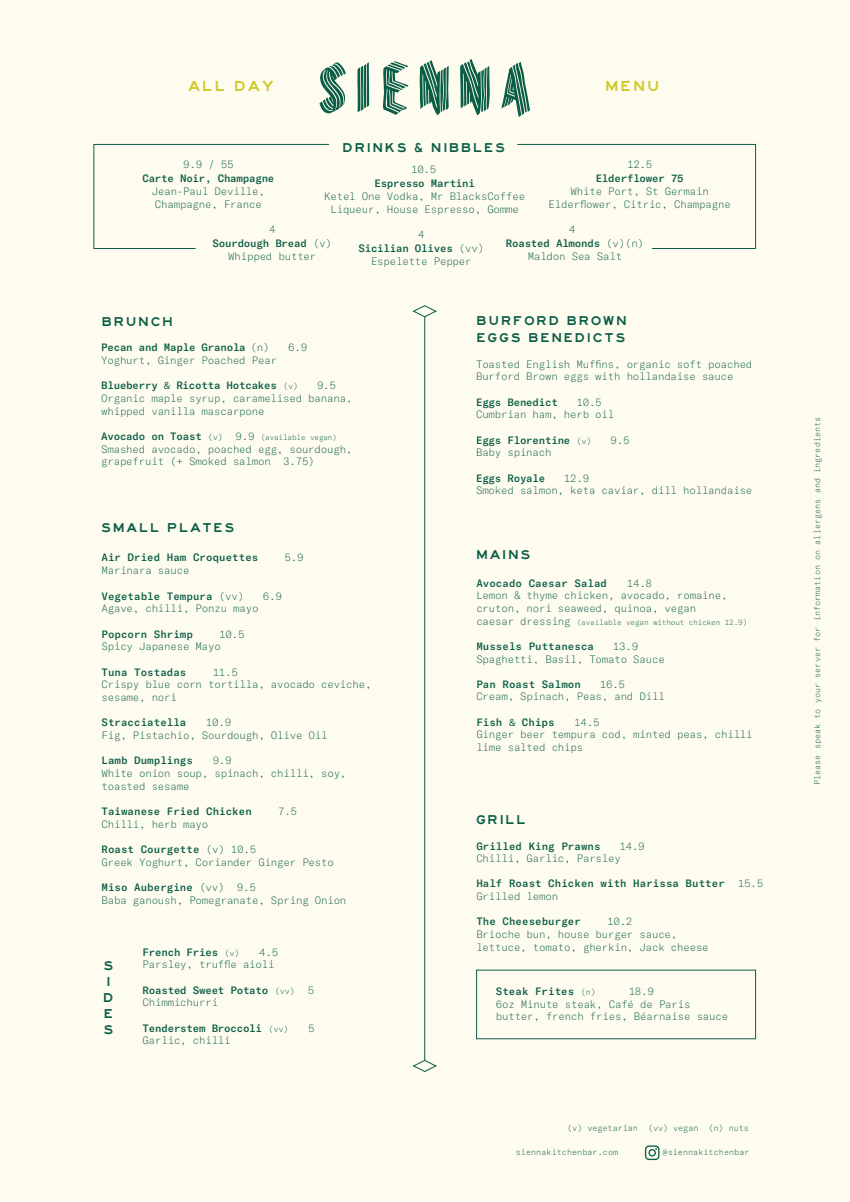
<style>
.page{position:relative;width:850px;height:1202px;background:#fff}
.page>*{position:absolute;margin:0;border:0;box-sizing:border-box;transform-origin:0 0}
.t1{font:15px "Highway Gothic Expanded";letter-spacing:.13em;color:#cec828}
.t2{font:13.25px/16px "Highway Gothic Expanded";letter-spacing:.13em;color:#0a5e45}
.t3{font:100 10.5px/12.6px "GT America Monov 1";letter-spacing:-.025em;color:#0a5e45}
.t4{font:500 10.5px "GT America Mono";color:#0a5e45}
.t5{font:500 10.5px "GT America Mono";letter-spacing:-.025em;color:#0a5e45}
.t6{font:100 8.5px "GT America Monov 1";letter-spacing:-.025em;color:#0a5e45}
.t7{font:100 8.25px "GT America Monov 1";color:#0a5e45}
.t8{font:100 7.5px "GT America Monov 1";letter-spacing:-.025em;color:#0a5e45}
.s1{font-family:"GT America Monov 1";font-weight:100}
.s2{font-family:"Myriad Pro";font-weight:400}
.s3{font-family:"GT America Monov 1";font-weight:100;font-size:8.5px}
.s4{font-family:"GT America Mono";font-weight:500;font-size:10.5px}
.s5{font-size:8.5px}
.s6{font-size:10.5px}
</style>
<div class="page">
<div style="left:0;top:0;width:849px;height:1201px;background:#fefbef"></div>
<svg style="left:501px;top:62px;width:29px;height:55px"></svg>
<svg style="left:419px;top:60px;width:29px;height:55px"></svg>
<svg style="left:357px;top:62px;width:12px;height:50px"></svg>
<svg style="left:460px;top:59px;width:29px;height:56px"></svg>
<svg style="left:319px;top:62px;width:26px;height:51px"></svg>
<svg style="left:383px;top:61px;width:25px;height:54px"></svg>
<svg style="left:644px;top:1145px;width:15px;height:14px"></svg>
<hr style="left:424px;top:317px;width:1px;height:743px;background:#0a5e45">
<svg style="left:412px;top:305px;width:25px;height:12px"></svg>
<svg style="left:412px;top:1059px;width:25px;height:12px"></svg>
<svg style="left:93px;top:144px;width:236px;height:105px"></svg>
<svg style="left:517px;top:144px;width:239px;height:105px"></svg>
<h1 class="t1" style="left:188px;top:78px;width:87px">ALL DAY</h1>
<h1 class="t1" style="left:605px;top:78px;width:56px">MENU</h1>
<p class="t3" style="left:183px;top:159px;width:52px">9.9 / 55</p>
<p class="t5" style="left:142px;top:172px;width:133px">Carte Noir, Champagne</p>
<p class="t3" style="left:152px;top:185px;width:115px">Jean-Paul Deville,<br>Champagne, France</p>
<p class="t2" style="left:342px;top:140px;width:164px">DRINKS &amp; NIBBLES</p>
<p class="t3" style="left:411px;top:164px;width:27px">10.5</p>
<p class="t5" style="left:374px;top:177px;width:102px">Espresso Martini</p>
<p class="t3" style="left:324px;top:190px;width:202px;text-align:center">Ketel One Vodka, Mr BlacksCoffee<br>Liqueur, House Espresso, Gomme</p>
<p class="t3" style="left:627px;top:159px;width:27px">12.5</p>
<p class="t5" style="left:595px;top:172px;width:90px">Elderflower 75</p>
<p class="t3" style="left:548px;top:185px;width:184px;text-align:center">White Port, St Germain<br>Elderflower, Citric, Champagne</p>
<p class="t3" style="left:269px;top:223px;width:8px">4</p>
<p class="t5" style="left:212px;top:236px;width:121px">Sourdough Bread <span class="s1">(v)</span></p>
<p class="t3" style="left:228px;top:250px;width:90px">Whipped butter</p>
<p class="t3" style="left:418px;top:228px;width:8px">4</p>
<p class="t5" style="left:358px;top:241px;width:127px">Sicilian Olives <span class="s1">(vv)</span></p>
<p class="t3" style="left:371px;top:255px;width:102px">Espelette Pepper</p>
<p class="t3" style="left:569px;top:223px;width:8px">4</p>
<p class="t5" style="left:505px;top:236px;width:140px">Roasted Almonds <span class="s1">(v)(n)</span></p>
<p class="t3" style="left:527px;top:250px;width:96px">Maldon Sea Salt</p>
<p class="t2" style="left:102px;top:313px;width:73px">BRUNCH</p>
<p class="t5" style="left:101px;top:341px;width:170px">Pecan and Maple Granola <span class="s1">(n)</span></p>
<p class="t3" style="left:288px;top:341px;width:21px">6.9</p>
<p class="t3" style="left:101px;top:354px;width:177px">Yoghurt, Ginger Poached Pear</p>
<p class="t5" style="left:101px;top:379px;width:199px">Blueberry <span class="s2">&amp;</span> Ricotta Hotcakes <span class="s3">(v)</span></p>
<p class="t3" style="left:101px;top:379px;width:253px;text-indent:216px">9.5<br>Organic maple syrup, caramelised banana, whipped vanilla mascarpone</p>
<p class="t8" style="left:101px;top:433px;width:237px"><span class="s4">Avocado on Toast</span> <span class="s5">(v)</span> <span class="s6">9.9</span> (available vegan)</p>
<p class="t3" style="left:101px;top:443px;width:253px">Smashed avocado, poached egg, sourdough, grapefruit (+ Smoked salmon 3.75)</p>
<p class="t2" style="left:101px;top:519px;width:135px">SMALL PLATES</p>
<p class="t2" style="left:476px;top:312px;width:152px;line-height:17.5px">BURFORD BROWN<br>EGGS BENEDICTS</p>
<p class="t3" style="left:476px;top:358px;width:278px">Toasted English Muffins, organic soft poached<br>Burford Brown eggs with hollandaise sauce</p>
<p class="t5" style="left:476px;top:395px;width:83px">Eggs Benedict</p>
<p class="t3" style="left:476px;top:396px;width:140px;text-indent:100px">10.5<br>Cumbrian ham, herb oil</p>
<p class="t5" style="left:476px;top:433px;width:117px">Eggs Florentine <span class="s3">(v)</span></p>
<p class="t3" style="left:610px;top:434px;width:21px">9.5</p>
<p class="t3" style="left:476px;top:446px;width:77px">Baby spinach</p>
<p class="t5" style="left:476px;top:471px;width:71px">Eggs Royale</p>
<p class="t3" style="left:476px;top:472px;width:278px;text-indent:88px">12.9<br>Smoked salmon, keta caviar, dill hollandaise</p>
<p class="t4" style="left:101px;top:550px;width:158px">Air Dried Ham Croquettes</p>
<p class="t3" style="left:284px;top:551px;width:21px">5.9</p>
<p class="t3" style="left:101px;top:564px;width:90px">Marinara sauce</p>
<p class="t4" style="left:101px;top:589px;width:144px">Vegetable Tempura <span class="s1">(vv)</span></p>
<p class="t3" style="left:263px;top:590px;width:21px">6.9</p>
<p class="t3" style="left:101px;top:602px;width:159px">Agave, chilli, Ponzu mayo</p>
<p class="t4" style="left:101px;top:627px;width:93px">Popcorn Shrimp</p>
<p class="t3" style="left:101px;top:628px;width:144px;text-indent:118px">10.5<br>Spicy Japanese Mayo</p>
<p class="t4" style="left:101px;top:665px;width:86px">Tuna Tostadas</p>
<p class="t3" style="left:101px;top:665px;width:271px;text-indent:111px">11.5<br>Crispy blue corn tortilla, avocado ceviche, sesame, nori</p>
<p class="t4" style="left:101px;top:715px;width:86px">Stracciatella</p>
<p class="t3" style="left:101px;top:716px;width:228px;text-indent:104px">10.9<br>Fig, Pistachio, Sourdough, Olive Oil</p>
<p class="t4" style="left:101px;top:753px;width:93px">Lamb Dumplings</p>
<p class="t3" style="left:101px;top:754px;width:246px;text-indent:111px">9.9<br>White onion soup, spinach, chilli, soy, toasted sesame</p>
<p class="t4" style="left:101px;top:804px;width:152px">Taiwanese Fried Chicken</p>
<p class="t3" style="left:278px;top:805px;width:21px">7.5</p>
<p class="t3" style="left:101px;top:817px;width:108px">Chilli, herb mayo</p>
<p class="t4" style="left:101px;top:842px;width:156px">Roast Courgette <span class="s1">(v) 10.5</span></p>
<p class="t3" style="left:101px;top:855px;width:234px">Greek Yoghurt, Coriander Ginger Pesto</p>
<p class="t4" style="left:101px;top:880px;width:156px">Miso Aubergine <span class="s1">(vv) 9.5</span></p>
<p class="t3" style="left:101px;top:893px;width:246px">Baba ganoush, Pomegranate, Spring Onion</p>
<p class="t2" style="left:103px;top:957px;width:12px">S<br>I<br>D<br>E<br>S</p>
<p class="t5" style="left:143px;top:944px;width:99px">French Fries <span class="s3">(v)</span></p>
<p class="t3" style="left:143px;top:945px;width:137px;text-indent:117px">4.5<br>Parsley, truffle aioli</p>
<p class="t5" style="left:143px;top:982px;width:173px">Roasted Sweet Potato <span class="s3">(vv)</span> <span class="s1">5</span></p>
<p class="t3" style="left:143px;top:996px;width:77px">Chimmichurri</p>
<p class="t5" style="left:143px;top:1020px;width:148px">Tenderstem Broccoli <span class="s3">(vv)</span></p>
<p class="t3" style="left:308px;top:1021px;width:8px">5</p>
<p class="t3" style="left:143px;top:1034px;width:90px">Garlic, chilli</p>
<p class="t2" style="left:476px;top:546px;width:56px">MAINS</p>
<p class="t4" style="left:476px;top:576px;width:132px">Avocado Caesar Salad</p>
<p class="t3" style="left:476px;top:576px;width:253px;text-indent:150px">14.8<br>Lemon &amp; thyme chicken, avocado, romaine, cruton, nori seaweed, quinoa, vegan</p>
<p class="t8" style="left:476px;top:617px;width:272px"><span class="s6">caesar dressing</span> (available vegan without chicken 12.9)</p>
<p class="t4" style="left:476px;top:639px;width:119px">Mussels Puttanesca</p>
<p class="t3" style="left:476px;top:640px;width:190px;text-indent:136px">13.9<br>Spaghetti, Basil, Tomato Sauce</p>
<p class="t4" style="left:476px;top:677px;width:106px">Pan Roast Salmon</p>
<p class="t3" style="left:476px;top:678px;width:190px;text-indent:123px">16.5<br>Cream, Spinach, Peas, and Dill</p>
<p class="t4" style="left:476px;top:715px;width:80px">Fish <span class="s2">&amp;</span> Chips</p>
<p class="t3" style="left:476px;top:716px;width:278px;text-indent:98px">14.5<br>Ginger beer tempura cod, minted peas, chilli lime salted chips</p>
<p class="t2" style="left:476px;top:811px;width:51px">GRILL</p>
<p class="t4" style="left:476px;top:838px;width:126px">Grilled King Prawns</p>
<p class="t3" style="left:476px;top:839px;width:170px;text-indent:143px">14.9<br>Chilli, Garlic, Parsley</p>
<p class="t4" style="left:476px;top:876px;width:288px">Half Roast Chicken with Harissa Butter <span class="s1">15.5</span></p>
<p class="t3" style="left:476px;top:890px;width:83px">Grilled lemon</p>
<p class="t4" style="left:476px;top:914px;width:106px">The Cheeseburger</p>
<p class="t3" style="left:476px;top:915px;width:234px;text-indent:131px">10.2<br>Brioche bun, house burger sauce, lettuce, tomato, gherkin, Jack cheese</p>
<p class="t4" style="left:495px;top:984px;width:102px">Steak Frites <span class="s3">(n)</span></p>
<p class="t3" style="left:495px;top:985px;width:234px;text-indent:133px">18.9<br>6oz Minute steak, Café de Paris butter, french fries, Béarnaise sauce</p>
<p class="t6" style="left:567px;top:1123px;width:183px">(v) vegetarian (vv) vegan (n) nuts</p>
<p class="t7" style="left:515px;top:1147px;width:104px">siennakitchenbar.com</p>
<p class="t7" style="left:662px;top:1147px;width:88px">@siennakitchenbar</p>
<p class="t7" style="left:812px;top:785px;width:370px;rotate:-90deg">Please speak to your server for information on allergens and ingredients</p>
</div>
